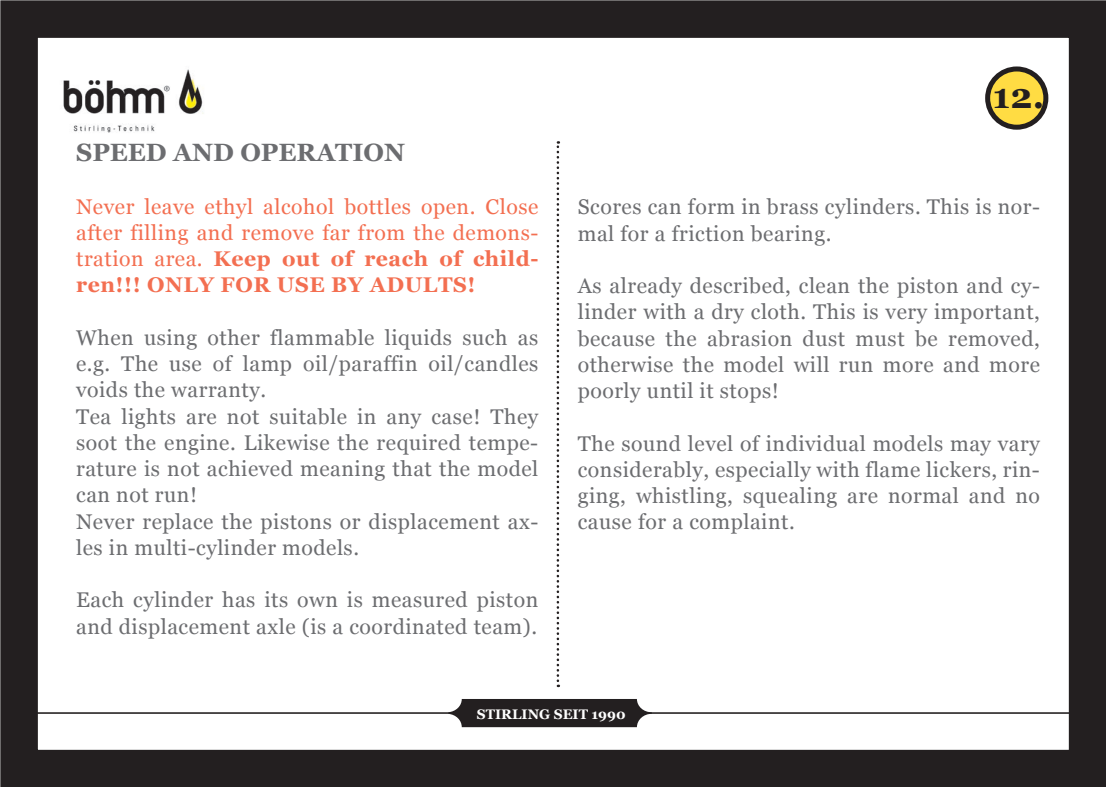
<style>
.page{position:relative;width:1106px;height:787px;background:#fff}
.page>*{position:absolute;margin:0;border:0;box-sizing:border-box;transform-origin:0 0}
.t1{font:700 35px "Georgia";color:#231f20}
.t2{font:700 25px "Georgia";color:#6c6d70}
.t3{font:21.25px/26.2px "Georgia";letter-spacing:.025em;color:#6c6d70}
.t4{font:21.25px/26.2px "Georgia";letter-spacing:.025em;color:#f36f51;text-align:justify}
.t5{font:700 13.75px "Georgia";color:#fff}
.s1{font-weight:700}
</style>
<div class="page">
<hr style="left:25px;top:712px;width:1058px;height:1px;background:#231f20">
<div style="left:448px;top:699px;width:203px;height:28px;background:#231f20;border-radius:14px"></div>
<div style="left:0;top:0;width:1106px;height:787px;border:38px solid #231f20"></div>
<img style="left:63px;top:69px;width:141px;height:64px">
<div style="left:987px;top:69px;width:58px;height:58px;background:#ffdc43;border-radius:50%"></div>
<div style="left:985px;top:66px;width:63px;height:64px;border:5px solid #231f20;border-radius:50%"></div>
<svg style="left:556px;top:141px;width:3px;height:546px"></svg>
<p class="t2" style="left:76px;top:136px;width:330px">SPEED AND OPERATION</p>
<p class="t4" style="left:76px;top:193px;width:464px">Never leave ethyl alcohol bottles open. Close after filling and remove far from the demons&shy;tration area. <span class="s1">Keep out of reach of child&shy;ren!!! ONLY FOR USE BY ADULTS!</span></p>
<p class="t3" style="left:76px;top:325px;width:464px">When using other flammable liquids such as e.g. The use of lamp oil/paraffin oil/candles voids the warranty.<br>Tea lights are not suitable in any case! They soot the engine. Likewise the required tempe&shy;rature is not achieved meaning that the model can not run!<br>Never replace the pistons or displacement ax&shy;les in multi-cylinder models.</p>
<p class="t3" style="left:76px;top:587px;width:463px">Each cylinder has its own is measured piston and displacement axle (is a coordinated team).</p>
<h1 class="t1" style="left:993px;top:73px;width:53px">12.</h1>
<p class="t3" style="left:578px;top:194px;width:464px">Scores can form in brass cylinders. This is nor&shy;mal for a friction bearing.</p>
<p class="t3" style="left:578px;top:273px;width:464px;text-align:justify">As already described, clean the piston and cy&shy;linder with a dry cloth. This is very important, because the abrasion dust must be removed, otherwise the model will run more and more poorly until it stops!</p>
<p class="t3" style="left:578px;top:430px;width:464px;text-align:justify">The sound level of individual models may vary considerably, especially with flame lickers, rin&shy;ging, whistling, squealing are normal and no cause for a complaint.</p>
<p class="t5" style="left:477px;top:705px;width:150px">STIRLING SEIT 1990</p>
</div>
